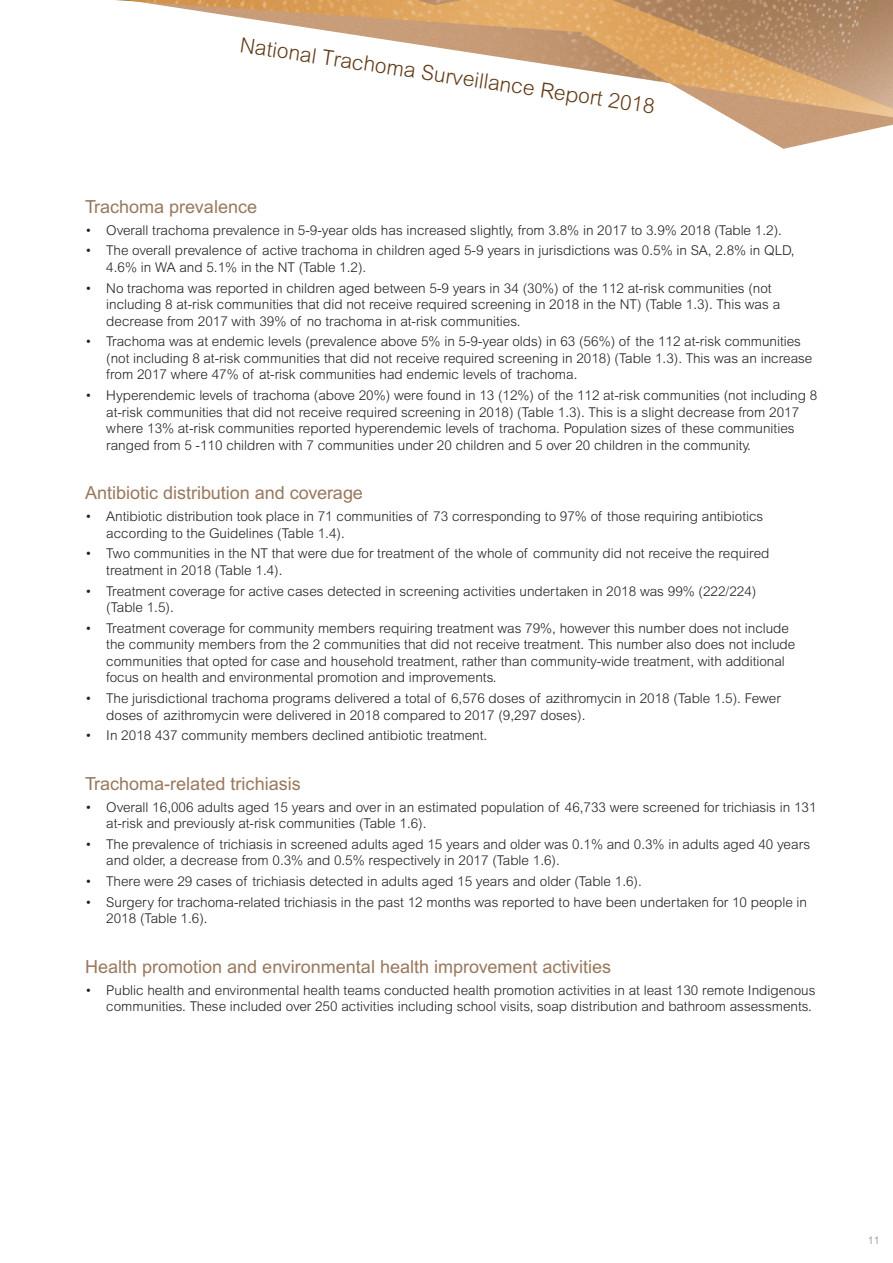
<style>
.page{position:relative;width:893px;height:1263px;background:#fff}
.page>*{position:absolute;margin:0;border:0;box-sizing:border-box;transform-origin:0 0}
.Footer_right{font:300 21px "Arial MT Pro";color:#613b17}
.heading_3{font:18px "Arial MT Pro";color:#98785d}
.t1{font:300 13.5px/16.5px "Arial MT Pro";color:#231f20}
.t2{font:300 10.5px "Arial MT Pro";color:#7e8083}
</style>
<div class="page">
<img style="left:116px;top:0;width:777px;height:149px">
<p class="Footer_right" style="left:242px;top:34px;width:420px;rotate:8deg">National Trachoma Surveillance Report 2018</p>
<p class="heading_3" style="left:85px;top:196px;width:174px">Trachoma prevalence</p>
<p class="t1" style="left:85px;top:222px;width:698px">• Overall trachoma prevalence in 5‑9‑year olds has increased slightly, from 3.8% in 2017 to 3.9% 2018 (Table 1.2).</p>
<p class="t1" style="left:106px;top:243px;width:690px;text-indent:-21px">• The overall prevalence of active trachoma in children aged 5‑9 years in jurisdictions was 0.5% in SA, 2.8% in QLD,<br>4.6% in WA and 5.1% in the NT (Table 1.2).</p>
<p class="t1" style="left:106px;top:280px;width:675px;text-indent:-21px">• No trachoma was reported in children aged between 5‑9 years in 34 (30%) of the 112 at‑risk communities (not including 8 at‑risk communities that did not receive required screening in 2018 in the NT) (Table 1.3). This was a decrease from 2017 with 39% of no trachoma in at‑risk communities.</p>
<p class="t1" style="left:106px;top:334px;width:708px;text-indent:-21px">• Trachoma was at endemic levels (prevalence above 5% in 5‑9‑year olds) in 63 (56%) of the 112 at‑risk communities (not including 8 at‑risk communities that did not receive required screening in 2018) (Table 1.3). This was an increase from 2017 where 47% of at‑risk communities had endemic levels of trachoma.</p>
<p class="t1" style="left:106px;top:387px;width:712px;text-indent:-21px">• Hyperendemic levels of trachoma (above 20%) were found in 13 (12%) of the 112 at‑risk communities (not including 8 at‑risk communities that did not receive required screening in 2018) (Table 1.3). This is a slight decrease from 2017 where 13% at‑risk communities reported hyperendemic levels of trachoma. Population sizes of these communities ranged from 5 ‑110 children with 7 communities under 20 children and 5 over 20 children in the community.</p>
<p class="heading_3" style="left:85px;top:483px;width:279px">Antibiotic distribution and coverage</p>
<p class="t1" style="left:106px;top:508px;width:658px;text-indent:-21px">• Antibiotic distribution took place in 71 communities of 73 corresponding to 97% of those requiring antibiotics according to the Guidelines (Table 1.4).</p>
<p class="t1" style="left:106px;top:545px;width:665px;text-indent:-21px">• Two communities in the NT that were due for treatment of the whole of community did not receive the required treatment in 2018 (Table 1.4).</p>
<p class="t1" style="left:106px;top:583px;width:652px;text-indent:-21px">• Treatment coverage for active cases detected in screening activities undertaken in 2018 was 99% (222/224) (Table 1.5).</p>
<p class="t1" style="left:106px;top:620px;width:690px;text-indent:-21px">• Treatment coverage for community members requiring treatment was 79%, however this number does not include the community members from the 2 communities that did not receive treatment. This number also does not include communities that opted for case and household treatment, rather than community‑wide treatment, with additional focus on health and environmental promotion and improvements.</p>
<p class="t1" style="left:106px;top:690px;width:676px;text-indent:-21px">• The jurisdictional trachoma programs delivered a total of 6,576 doses of azithromycin in 2018 (Table 1.5). Fewer doses of azithromycin were delivered in 2018 compared to 2017 (9,297 doses).</p>
<p class="t1" style="left:85px;top:728px;width:404px">• In 2018 437 community members declined antibiotic treatment.</p>
<p class="heading_3" style="left:85px;top:773px;width:217px">Trachoma‑related trichiasis</p>
<p class="t1" style="left:106px;top:799px;width:712px;text-indent:-21px">• Overall 16,006 adults aged 15 years and over in an estimated population of 46,733 were screened for trichiasis in 131 at‑risk and previously at‑risk communities (Table 1.6).</p>
<p class="t1" style="left:106px;top:836px;width:705px;text-indent:-21px">• The prevalence of trichiasis in screened adults aged 15 years and older was 0.1% and 0.3% in adults aged 40 years and older, a decrease from 0.3% and 0.5% respectively in 2017 (Table 1.6).</p>
<p class="t1" style="left:85px;top:873px;width:558px">• There were 29 cases of trichiasis detected in adults aged 15 years and older (Table 1.6).</p>
<p class="t1" style="left:106px;top:894px;width:702px;text-indent:-21px">• Surgery for trachoma‑related trichiasis in the past 12 months was reported to have been undertaken for 10 people in<br>2018 (Table 1.6).</p>
<p class="heading_3" style="left:85px;top:956px;width:528px">Health promotion and environmental health improvement activities</p>
<p class="t1" style="left:85px;top:982px;width:732px;text-align:right">• Public health and environmental health teams conducted health promotion activities in at least 130 remote Indigenous communities. These included over 250 activities including school visits, soap distribution and bathroom assessments.</p>
<p class="t2" style="left:868px;top:1234px;width:13px">11</p>
</div>
